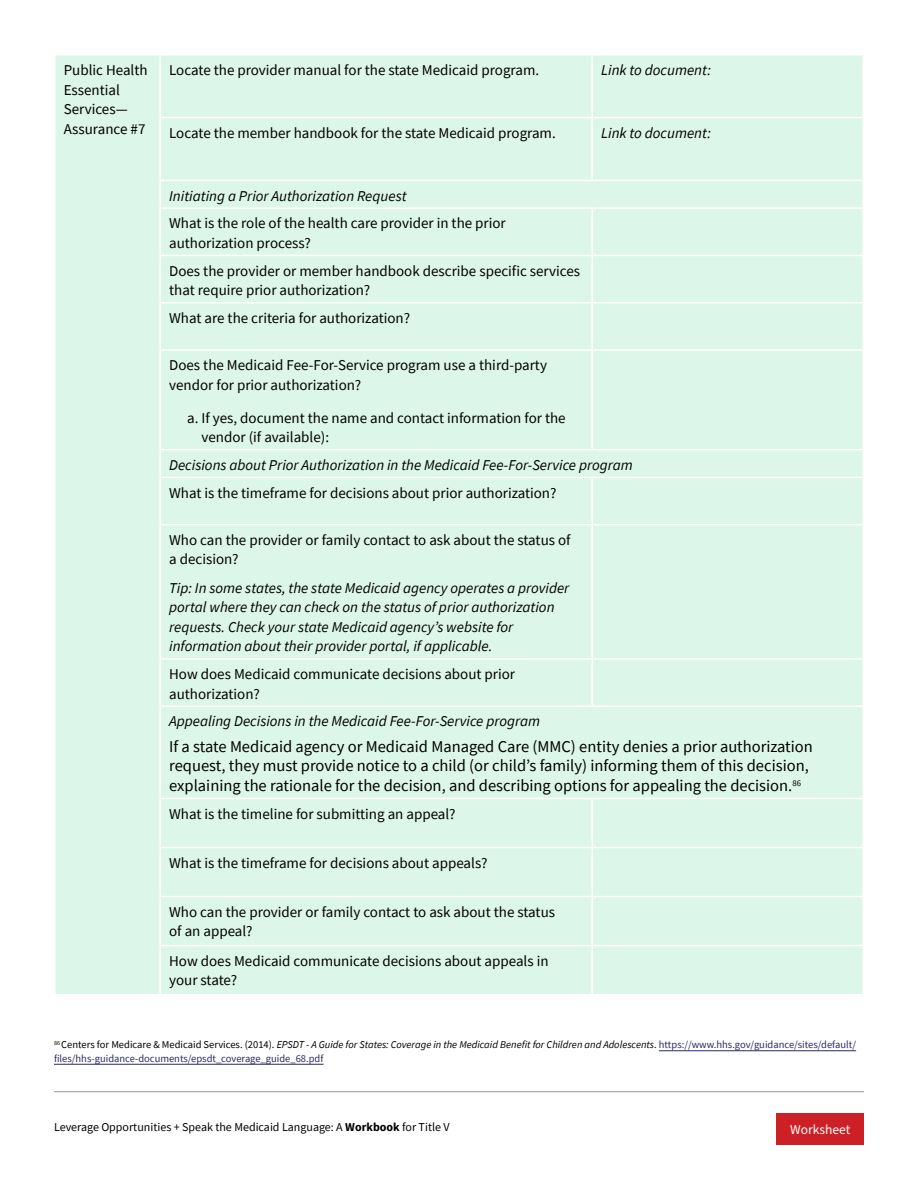
<style>
.page{position:relative;width:918px;height:1188px;background:#fff}
.page>*{position:absolute;margin:0;border:0;box-sizing:border-box;transform-origin:0 0}
.Question_text{font:16.5px/19.5px "Source Sans Pro";color:#000}
.Question_text-2{font:15px/19.5px "Source Sans Pro";color:#000}
.Question_text-3{font:italic 15px/19.5px "Source Sans Pro";color:#000}
.t1{font:13.5px "Source Sans Pro";color:#fff}
.t2{font:12px "Source Sans Pro";color:#000}
.Footnote{font:10.5px/13.5px "Source Sans Pro";color:#2b2868}
.s1{color:#000}
.s2{font-style:italic;color:#000}
.s3{font-weight:700}
</style>
<div class="page">
<hr style="left:54px;top:1091px;width:810px;height:1px;background:#939598">
<div style="left:56px;top:56px;width:806px;height:938px;background:#dcf6e9"></div>
<hr style="left:591px;top:56px;width:2px;height:61px;background:#fff">
<hr style="left:159px;top:117px;width:433px;height:1px;background:#fff">
<hr style="left:592px;top:117px;width:272px;height:1px;background:#fff">
<hr style="left:591px;top:118px;width:2px;height:62px;background:#fff">
<hr style="left:591px;top:209px;width:2px;height:46px;background:#fff">
<hr style="left:159px;top:255px;width:433px;height:1px;background:#fff">
<hr style="left:592px;top:255px;width:272px;height:1px;background:#fff">
<hr style="left:591px;top:256px;width:2px;height:46px;background:#fff">
<hr style="left:159px;top:302px;width:433px;height:1px;background:#fff">
<hr style="left:592px;top:302px;width:272px;height:1px;background:#fff">
<hr style="left:591px;top:303px;width:2px;height:46px;background:#fff">
<hr style="left:159px;top:349px;width:433px;height:2px;background:#fff">
<hr style="left:592px;top:349px;width:272px;height:2px;background:#fff">
<hr style="left:591px;top:351px;width:2px;height:98px;background:#fff">
<hr style="left:591px;top:478px;width:2px;height:46px;background:#fff">
<hr style="left:591px;top:525px;width:2px;height:133px;background:#fff">
<hr style="left:591px;top:660px;width:2px;height:45px;background:#fff">
<hr style="left:591px;top:799px;width:2px;height:48px;background:#fff">
<hr style="left:159px;top:847px;width:433px;height:1px;background:#fff">
<hr style="left:592px;top:847px;width:272px;height:1px;background:#fff">
<hr style="left:591px;top:848px;width:2px;height:48px;background:#fff">
<hr style="left:159px;top:896px;width:433px;height:1px;background:#fff">
<hr style="left:592px;top:896px;width:272px;height:1px;background:#fff">
<hr style="left:591px;top:897px;width:2px;height:48px;background:#fff">
<hr style="left:159px;top:945px;width:433px;height:1px;background:#fff">
<hr style="left:592px;top:945px;width:272px;height:1px;background:#fff">
<hr style="left:591px;top:946px;width:2px;height:48px;background:#fff">
<hr style="left:159px;top:56px;width:2px;height:61px;background:#fff">
<hr style="left:159px;top:118px;width:2px;height:62px;background:#fff">
<hr style="left:159px;top:209px;width:2px;height:46px;background:#fff">
<hr style="left:159px;top:256px;width:2px;height:46px;background:#fff">
<hr style="left:159px;top:303px;width:2px;height:46px;background:#fff">
<hr style="left:159px;top:351px;width:2px;height:98px;background:#fff">
<hr style="left:159px;top:478px;width:2px;height:46px;background:#fff">
<hr style="left:159px;top:660px;width:2px;height:45px;background:#fff">
<hr style="left:159px;top:799px;width:2px;height:48px;background:#fff">
<hr style="left:159px;top:848px;width:2px;height:48px;background:#fff">
<hr style="left:159px;top:897px;width:2px;height:48px;background:#fff">
<hr style="left:159px;top:946px;width:2px;height:48px;background:#fff">
<hr style="left:159px;top:180px;width:433px;height:1px;background:#fff">
<hr style="left:159px;top:181px;width:2px;height:26px;background:#fff">
<hr style="left:592px;top:180px;width:272px;height:1px;background:#fff">
<hr style="left:159px;top:207px;width:433px;height:2px;background:#fff">
<hr style="left:592px;top:207px;width:272px;height:2px;background:#fff">
<hr style="left:159px;top:449px;width:433px;height:1px;background:#fff">
<hr style="left:159px;top:450px;width:2px;height:27px;background:#fff">
<hr style="left:592px;top:449px;width:272px;height:1px;background:#fff">
<hr style="left:159px;top:477px;width:433px;height:1px;background:#fff">
<hr style="left:592px;top:477px;width:272px;height:1px;background:#fff">
<hr style="left:159px;top:524px;width:433px;height:1px;background:#fff">
<hr style="left:159px;top:525px;width:2px;height:133px;background:#fff">
<hr style="left:592px;top:524px;width:272px;height:1px;background:#fff">
<hr style="left:159px;top:658px;width:433px;height:2px;background:#fff">
<hr style="left:592px;top:658px;width:272px;height:2px;background:#fff">
<hr style="left:159px;top:705px;width:433px;height:2px;background:#fff">
<hr style="left:159px;top:707px;width:2px;height:91px;background:#fff">
<hr style="left:592px;top:705px;width:272px;height:2px;background:#fff">
<hr style="left:159px;top:798px;width:433px;height:1px;background:#fff">
<hr style="left:592px;top:798px;width:272px;height:1px;background:#fff">
<hr style="left:659px;top:1050px;width:197px;height:1px;background:#2b2868">
<hr style="left:54px;top:1064px;width:270px;height:1px;background:#2b2868">
<div style="left:777px;top:1114px;width:87px;height:31px;background:#cd2026"></div>
<p class="Question_text-2" style="left:64px;top:60px;width:85px">Public Health<br>Essential<br>Services—<br>Assurance #7</p>
<p class="Question_text-2" style="left:169px;top:60px;width:372px">Locate the provider manual for the state Medicaid program.</p>
<p class="Question_text-3" style="left:601px;top:60px;width:111px">Link to document:</p>
<p class="Question_text-2" style="left:169px;top:123px;width:388px">Locate the member handbook for the state Medicaid program.</p>
<p class="Question_text-3" style="left:601px;top:123px;width:111px">Link to document:</p>
<p class="Question_text-3" style="left:169px;top:186px;width:239px">Initiating a Prior Authorization Request</p>
<p class="Question_text-2" style="left:169px;top:214px;width:338px">What is the role of the health care provider in the prior authorization process?</p>
<p class="Question_text-2" style="left:169px;top:261px;width:412px">Does the provider or member handbook describe specific services that require prior authorization?</p>
<p class="Question_text-2" style="left:169px;top:308px;width:242px">What are the criteria for authorization?</p>
<p class="Question_text-2" style="left:169px;top:355px;width:379px">Does the Medicaid Fee-For-Service program use a third-party vendor for prior authorization?</p>
<p class="Question_text-2" style="left:201px;top:408px;width:366px;text-indent:-14px">a. If yes, document the name and contact information for the vendor (if available):</p>
<p class="Question_text-3" style="left:169px;top:455px;width:465px">Decisions about Prior Authorization in the Medicaid Fee-For-Service program</p>
<p class="Question_text-2" style="left:169px;top:483px;width:389px">What is the timeframe for decisions about prior authorization?</p>
<p class="Question_text-2" style="left:169px;top:530px;width:403px">Who can the provider or family contact to ask about the status of a decision?</p>
<p class="Question_text-3" style="left:169px;top:578px;width:402px">Tip: In some states, the state Medicaid agency operates a provider portal where they can check on the status of prior authorization requests. Check your state Medicaid agency’s website for information about their provider portal, if applicable.</p>
<p class="Question_text-2" style="left:169px;top:664px;width:348px">How does Medicaid communicate decisions about prior authorization?</p>
<p class="Question_text-3" style="left:169px;top:712px;width:372px">Appealing Decisions in the Medicaid Fee-For-Service program</p>
<p class="Question_text" style="left:169px;top:737px;width:645px">If a state Medicaid agency or Medicaid Managed Care (MMC) entity denies a prior authorization request, they must provide notice to a child (or child’s family) informing them of this decision, explaining the rationale for the decision, and describing options for appealing the decision.<sup>86</sup></p>
<p class="Question_text-2" style="left:169px;top:804px;width:288px">What is the timeline for submitting an appeal?</p>
<p class="Question_text-2" style="left:169px;top:853px;width:320px">What is the timeframe for decisions about appeals?</p>
<p class="Question_text-2" style="left:169px;top:902px;width:387px">Who can the provider or family contact to ask about the status of an appeal?</p>
<p class="Question_text-2" style="left:169px;top:951px;width:381px">How does Medicaid communicate decisions about appeals in your state?</p>
<p class="Footnote" style="left:54px;top:1038px;width:804px"><sup>86</sup> <span class="s1">Centers for Medicare &amp; Medicaid Services. (2014).</span> <span class="s2">EPSDT - A Guide for States: Coverage in the Medicaid Benefit for Children and Adolescents</span><span class="s1">.</span> https://www.hhs.gov/guidance/sites/default/ files/hhs-guidance-documents/epsdt_coverage_guide_68.pdf</p>
<p class="t2" style="left:54px;top:1120px;width:397px">Leverage Opportunities + Speak the Medicaid Language: A <span class="s3">Workbook</span> for Title V</p>
<p class="t1" style="left:790px;top:1121px;width:62px">Worksheet</p>
</div>
